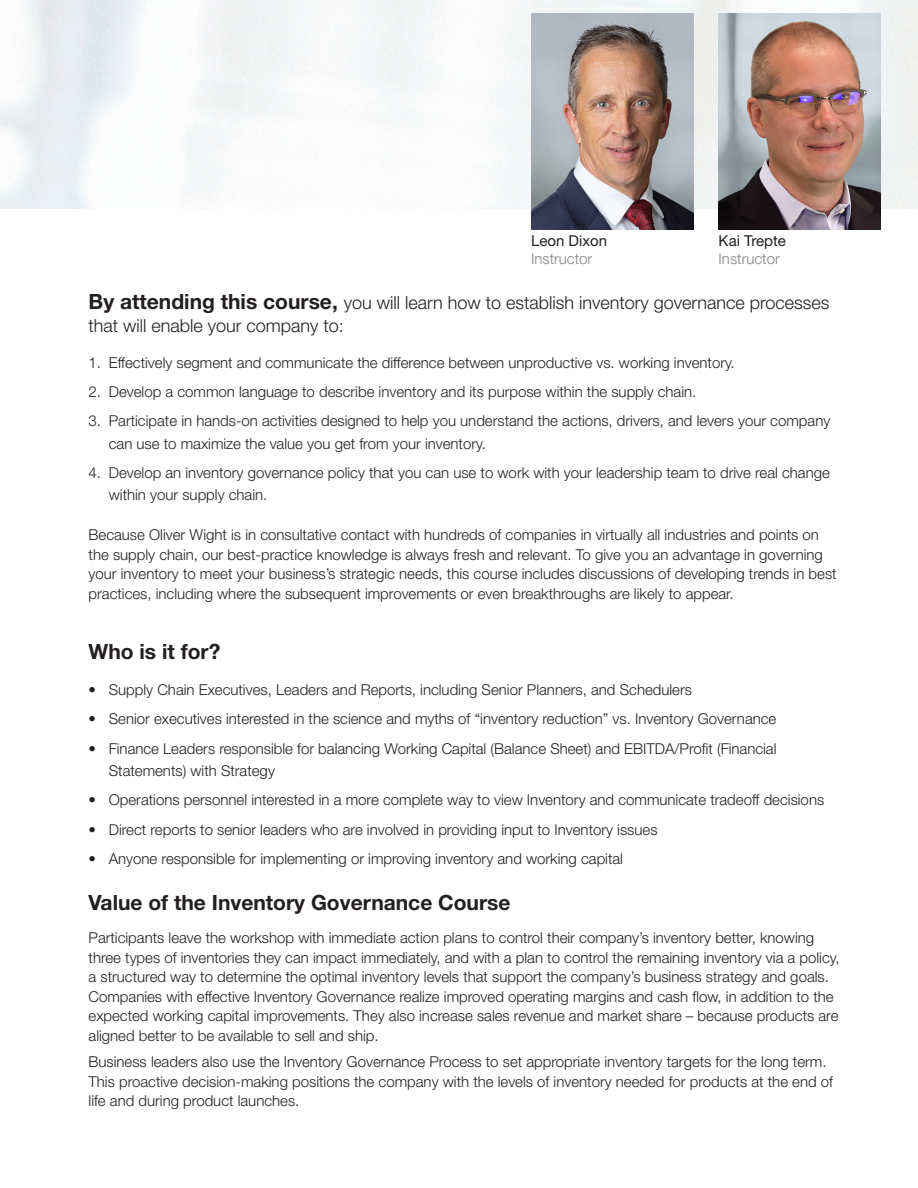
<style>
.page{position:relative;width:918px;height:1188px;background:#fff}
.page>*{position:absolute;margin:0;border:0;box-sizing:border-box;transform-origin:0 0}
.titles{font:700 21px "Helvetica Neue LT Std";color:#231f20}
.body{font:300 18px/22.5px "Helvetica Neue LT Std";color:#231f20}
.body-2{font:300 15px/19.5px "Helvetica Neue LT Std";color:#231f20}
.body-3{font:300 15px/18px "Helvetica Neue";color:#808285}
.s1{font-weight:400;color:#231f20}
.s2{font-weight:700;font-size:21px}
</style>
<div class="page">
<img style="left:0;top:0;width:918px;height:209px">
<img style="left:531px;top:14px;width:162px;height:216px">
<img style="left:719px;top:14px;width:162px;height:216px">
<p class="body-3" style="left:531px;top:232px;width:78px"><span class="s1">Leon Dixon<br></span>Instructor</p>
<p class="body-3" style="left:719px;top:232px;width:69px"><span class="s1">Kai Trepte<br></span>Instructor</p>
<p class="body" style="left:89px;top:291px;width:742px"><span class="s2">By attending this course,</span> you will learn how to establish inventory governance processes that will enable your company to:</p>
<p class="body-2" style="left:89px;top:352px;width:648px">1. Effectively segment and communicate the difference between unproductive vs. working inventory.</p>
<p class="body-2" style="left:89px;top:382px;width:609px">2. Develop a common language to describe inventory and its purpose within the supply chain.</p>
<p class="body-2" style="left:109px;top:409px;width:723px;line-height:22.5px;text-indent:-20px">3. Participate in hands-on activities designed to help you understand the actions, drivers, and levers your company can use to maximize the value you get from your inventory.</p>
<p class="body-2" style="left:109px;top:461px;width:723px;line-height:22.5px;text-indent:-20px">4. Develop an inventory governance policy that you can use to work with your leadership team to drive real change within your supply chain.</p>
<p class="body-2" style="left:89px;top:525px;width:750px">Because Oliver Wight is in consultative contact with hundreds of companies in virtually all industries and points on the supply chain, our best-practice knowledge is always fresh and relevant. To give you an advantage in governing your inventory to meet your business’s strategic needs, this course includes discussions of developing trends in best practices, including where the subsequent improvements or even breakthroughs are likely to appear.</p>
<p class="titles" style="left:89px;top:639px;width:133px">Who is it for?</p>
<p class="body-2" style="left:89px;top:680px;width:605px">• Supply Chain Executives, Leaders and Reports, including Senior Planners, and Schedulers</p>
<p class="body-2" style="left:89px;top:709px;width:689px">• Senior executives interested in the science and myths of “inventory reduction” vs. Inventory Governance</p>
<p class="body-2" style="left:109px;top:737px;width:669px;line-height:22.5px;text-indent:-20px">• Finance Leaders responsible for balancing Working Capital (Balance Sheet) and EBITDA/Profit (Financial<br>Statements) with Strategy</p>
<p class="body-2" style="left:89px;top:790px;width:737px">• Operations personnel interested in a more complete way to view Inventory and communicate tradeoff decisions</p>
<p class="body-2" style="left:89px;top:819px;width:570px">• Direct reports to senior leaders who are involved in providing input to Inventory issues</p>
<p class="body-2" style="left:89px;top:848px;width:536px">• Anyone responsible for implementing or improving inventory and working capital</p>
<p class="titles" style="left:89px;top:890px;width:424px">Value of the Inventory Governance Course</p>
<p class="body-2" style="left:89px;top:928px;width:753px">Participants leave the workshop with immediate action plans to control their company’s inventory better, knowing three types of inventories they can impact immediately, and with a plan to control the remaining inventory via a policy, a structured way to determine the optimal inventory levels that support the company’s business strategy and goals.<br>Companies with effective Inventory Governance realize improved operating margins and cash flow, in addition to the expected working capital improvements. They also increase sales revenue and market share – because products are aligned better to be available to sell and ship.</p>
<p class="body-2" style="left:89px;top:1052px;width:746px">Business leaders also use the Inventory Governance Process to set appropriate inventory targets for the long term.<br>This proactive decision-making positions the company with the levels of inventory needed for products at the end of life and during product launches.</p>
</div>
